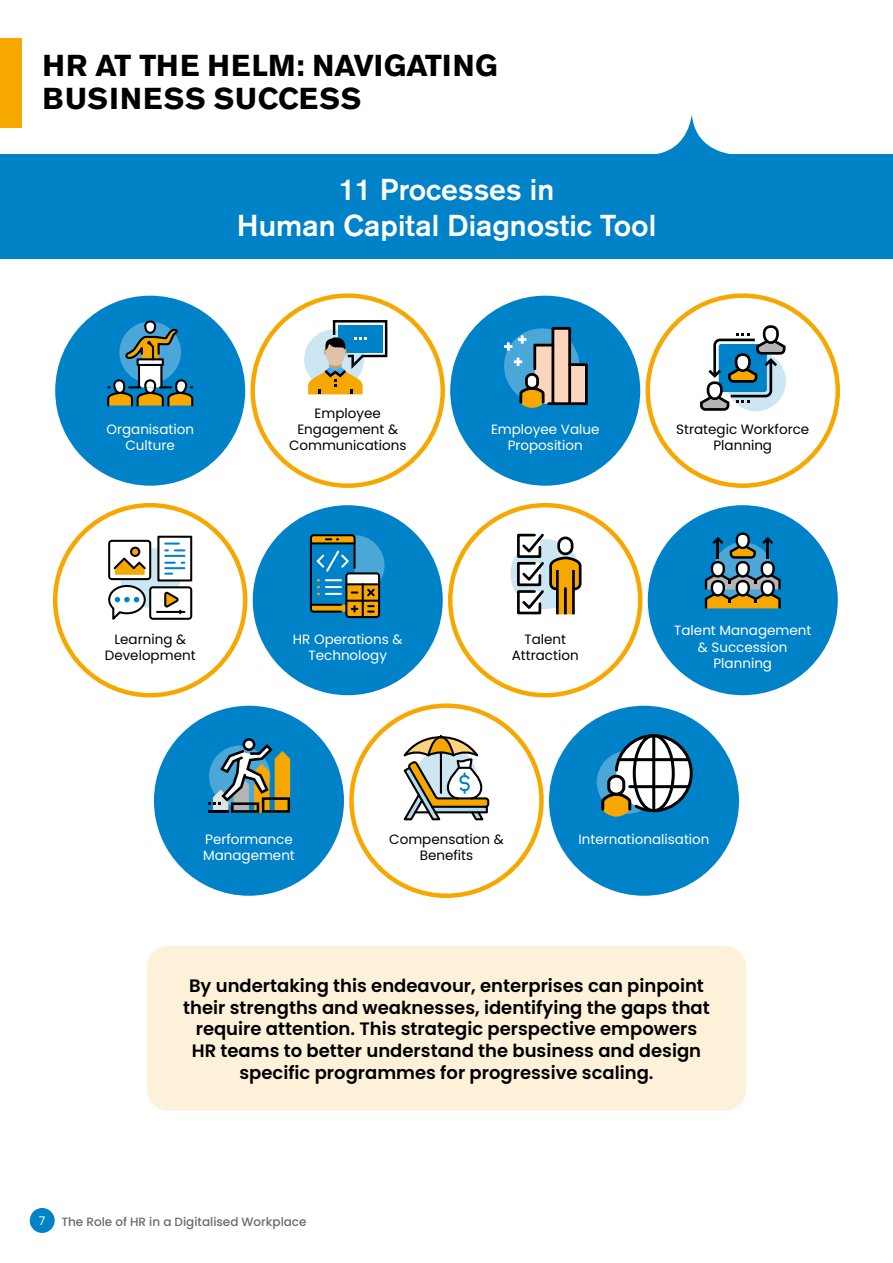
<style>
.page{position:relative;width:893px;height:1263px;background:#fff}
.page>*{position:absolute;margin:0;border:0;box-sizing:border-box;transform-origin:0 0}
.t1{font:500 30px/36px "Akzidenz Grotesk BE";color:#fff;text-align:center}
.t2{font:700 30px/33px "Akzidenz Grotesk BE";letter-spacing:.02em;color:#000}
.t3{font:600 18px/21.6px "Poppins";color:#000;text-align:center}
.t4{font:13.5px/16.2px "Poppins";color:#fff;text-align:center}
.t5{font:13.5px/16.2px "Poppins";color:#000;text-align:center}
.t6{font:500 12px "Poppins";color:#696a6d}
.t7{font:12px "Poppins";color:#fff}
</style>
<div class="page">
<div style="left:0;top:38px;width:21px;height:89px;background:#f7a800"></div>
<div style="left:30px;top:1208px;width:25px;height:25px;background:#0082c9;border-radius:50%"></div>
<div style="left:147px;top:946px;width:599px;height:165px;background:#fdf2d9;border-radius:21px"></div>
<div style="left:0;top:155px;width:893px;height:104px;background:#0082c9"></div>
<svg style="left:646px;top:114px;width:107px;height:41px"></svg>
<div style="left:55px;top:296px;width:190px;height:190px;background:#0082c9;border-radius:50%"></div>
<svg style="left:119px;top:321px;width:62px;height:62px"></svg>
<div style="left:145px;top:321px;width:10px;height:12px;background:#fff;border-radius:5px"></div>
<div style="left:144px;top:320px;width:12px;height:14px;border:2px solid #000;border-radius:5px"></div>
<svg style="left:107px;top:328px;width:87px;height:79px"></svg>
<div style="left:250px;top:293px;width:195px;height:195px;border:4px solid #f7a800;border-radius:50%"></div>
<div style="left:304px;top:329px;width:60px;height:60px;background:#cde6f4;border-radius:50%"></div>
<svg style="left:308px;top:320px;width:79px;height:74px"></svg>
<div style="left:450px;top:296px;width:190px;height:190px;background:#0082c9;border-radius:50%"></div>
<div style="left:551px;top:327px;width:20px;height:78px;border:3px solid #000"></div>
<div style="left:568px;top:363px;width:20px;height:42px;border:3px solid #000"></div>
<svg style="left:504px;top:328px;width:82px;height:80px"></svg>
<div style="left:645px;top:293px;width:195px;height:195px;border:4px solid #f7a800;border-radius:50%"></div>
<svg style="left:700px;top:325px;width:85px;height:86px"></svg>
<div style="left:53px;top:503px;width:194px;height:194px;border:4px solid #f7a800;border-radius:50%"></div>
<div style="left:157px;top:536px;width:35px;height:45px;border:2px solid #000"></div>
<div style="left:149px;top:586px;width:43px;height:34px;border:2px solid #000;border-radius:3px"></div>
<div style="left:108px;top:540px;width:43px;height:40px;border:2px solid #000;border-radius:3px"></div>
<svg style="left:108px;top:541px;width:83px;height:79px"></svg>
<div style="left:253px;top:505px;width:190px;height:190px;background:#0082c9;border-radius:50%"></div>
<svg style="left:325px;top:535px;width:60px;height:60px"></svg>
<svg style="left:309px;top:534px;width:72px;height:85px"></svg>
<div style="left:448px;top:503px;width:194px;height:194px;border:4px solid #f7a800;border-radius:50%"></div>
<svg style="left:510px;top:539px;width:70px;height:70px"></svg>
<svg style="left:516px;top:533px;width:66px;height:82px"></svg>
<div style="left:648px;top:505px;width:190px;height:190px;background:#0082c9;border-radius:50%"></div>
<svg style="left:705px;top:532px;width:76px;height:76px"></svg>
<div style="left:154px;top:706px;width:190px;height:190px;background:#0082c9;border-radius:50%"></div>
<svg style="left:208px;top:738px;width:82px;height:75px"></svg>
<div style="left:349px;top:703px;width:195px;height:195px;border:4px solid #f7a800;border-radius:50%"></div>
<svg style="left:403px;top:735px;width:87px;height:86px"></svg>
<div style="left:549px;top:706px;width:190px;height:190px;background:#0082c9;border-radius:50%"></div>
<svg style="left:600px;top:734px;width:93px;height:83px"></svg>
<div style="left:609px;top:776px;width:15px;height:18px;background:#fff;border-radius:7px"></div>
<div style="left:607px;top:775px;width:18px;height:21px;border:3px solid #000;border-radius:7px"></div>
<h1 class="t2" style="left:43px;top:49px;width:457px">HR AT THE HELM: NAVIGATING<br>BUSINESS SUCCESS</h1>
<h1 class="t1" style="left:237px;top:171px;width:421px">11 Processes in<br>Human Capital Diagnostic Tool</h1>
<p class="t4" style="left:106px;top:421px;width:89px">Organisation<br>Culture</p>
<p class="t5" style="left:289px;top:405px;width:119px">Employee<br>Engagement &amp;<br>Communications</p>
<p class="t4" style="left:491px;top:421px;width:110px">Employee Value<br>Proposition</p>
<p class="t5" style="left:676px;top:421px;width:135px">Strategic Workforce<br>Planning</p>
<p class="t5" style="left:105px;top:631px;width:92px">Learning &amp;<br>Development</p>
<p class="t4" style="left:293px;top:631px;width:111px">HR Operations &amp;<br>Technology</p>
<p class="t5" style="left:512px;top:631px;width:68px">Talent<br>Attraction</p>
<p class="t4" style="left:674px;top:623px;width:139px">Talent Management &amp; Succession<br>Planning</p>
<p class="t4" style="left:203px;top:831px;width:93px;text-align:left">Performance<br>Management</p>
<p class="t5" style="left:389px;top:831px;width:116px">Compensation &amp;<br>Benefits</p>
<p class="t4" style="left:578px;top:831px;width:133px">Internationalisation</p>
<p class="t3" style="left:183px;top:975px;width:528px">By undertaking this endeavour, enterprises can pinpoint their strengths and weaknesses, identifying the gaps that require attention. This strategic perspective empowers HR teams to better understand the business and design specific programmes for progressive scaling.</p>
<p class="t7" style="left:39px;top:1214px;width:8px">7</p>
<p class="t6" style="left:61px;top:1214px;width:247px">The Role of HR in a Digitalised Workplace</p>
</div>
